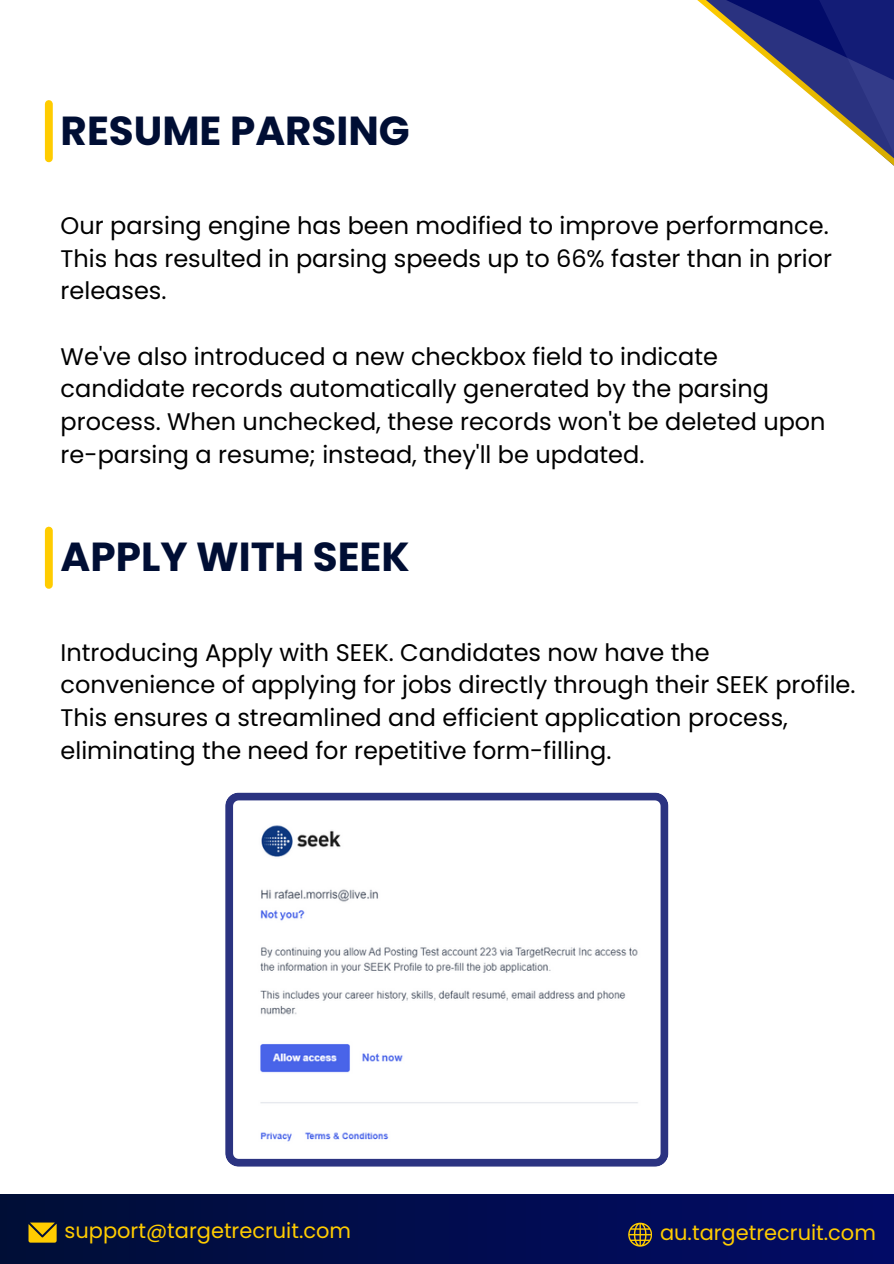
<style>
.page{position:relative;width:894px;height:1264px;background:#fff}
.page>*{position:absolute;margin:0;border:0;box-sizing:border-box;transform-origin:0 0}
.t1{font:700 40.5px "Poppins";color:#000e34}
.t2{font:24px/32.7px "Poppins";color:#000}
.t3{font:21px "Poppins";color:#fc0}
</style>
<div class="page">
<div style="left:45px;top:104px;width:8px;height:54px;background:#fc0"></div>
<div style="left:45px;top:530px;width:8px;height:55px;background:#fc0"></div>
<svg style="left:697px;top:0;width:196px;height:165px"></svg>
<svg style="left:225px;top:792px;width:443px;height:374px"></svg>
<div style="left:0;top:1193px;width:893px;height:70px;background:linear-gradient(to right,#000e36,#020b67)"></div>
<svg style="left:628px;top:1222px;width:23px;height:24px"></svg>
<svg style="left:28px;top:1222px;width:29px;height:20px"></svg>
<h2 class="t1" style="left:61px;top:102px;width:350px">RESUME PARSING</h2>
<p class="t2" style="left:61px;top:209px;width:772px">Our parsing engine has been modified to improve performance.<br>This has resulted in parsing speeds up to 66% faster than in prior releases.</p>
<h1 class="t2" style="left:61px;top:340px;width:766px">We've also introduced a new checkbox field to indicate candidate records automatically generated by the parsing process. When unchecked, these records won't be deleted upon re-parsing a resume; instead, they'll be updated.</h1>
<h1 class="t1" style="left:61px;top:529px;width:350px">APPLY WITH SEEK</h1>
<h2 class="t2" style="left:61px;top:636px;width:796px">Introducing Apply with SEEK. Candidates now have the convenience of applying for jobs directly through their SEEK profile.<br>This ensures a streamlined and efficient application process, eliminating the need for repetitive form-filling.</h2>
<p class="t3" style="left:65px;top:1215px;width:288px">support@targetrecruit.com</p>
<p class="t3" style="left:660px;top:1217px;width:217px">au.targetrecruit.com</p>
</div>
